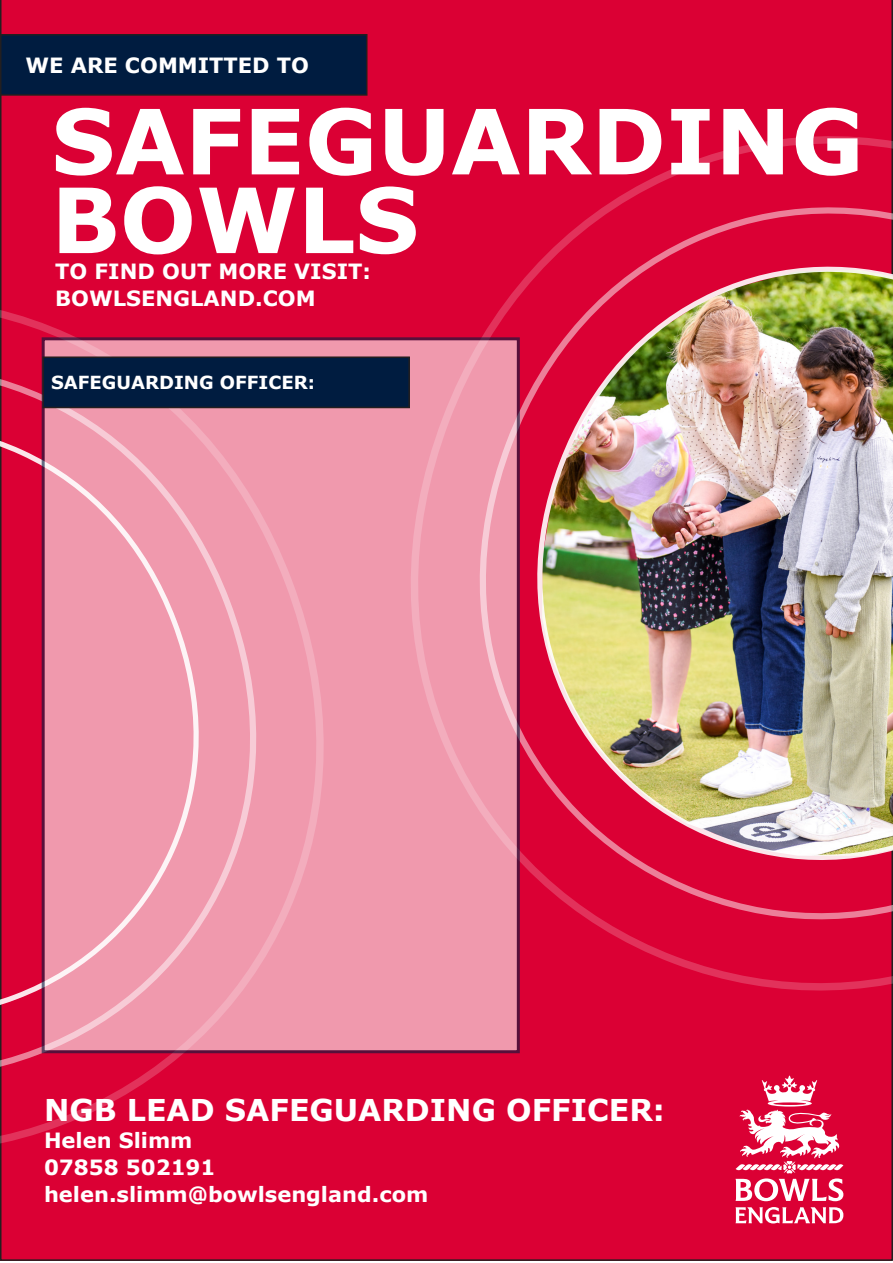
<style>
.page{position:relative;width:893px;height:1263px;background:#fff}
.page>*{position:absolute;margin:0;border:0;box-sizing:border-box;transform-origin:0 0}
.t1{font:700 90px "Verdana";color:#fff}
.t2{font:700 30px "Verdana";color:#fff}
.t3{font:700 21px "Verdana";color:#fff}
.t4{font:700 18px "Verdana";color:#fff}
</style>
<div class="page">
<div style="left:0;top:0;width:893px;height:1261px;background:#db0034"></div>
<div style="left:0;top:281px;width:341px;height:880px;background:#db0034"></div>
<div style="left:1px;top:35px;width:366px;height:60px;background:#001c40"></div>
<div style="left:0;top:34px;width:367px;height:62px;border:2px solid #231f20"></div>
<img style="left:393px;top:118px;width:500px;height:880px">
<svg style="left:736px;top:1207px;width:107px;height:16px"></svg>
<svg style="left:736px;top:1075px;width:107px;height:126px"></svg>
<svg style="left:42px;top:337px;width:478px;height:716px;fill:#f099ad"></svg>
<div style="left:43px;top:357px;width:366px;height:50px;background:#001c40"></div>
<div style="left:42px;top:356px;width:368px;height:52px;border:2px solid #231f20"></div>
<p class="t3" style="left:26px;top:50px;width:285px">WE ARE COMMITTED TO</p>
<p class="t1" style="left:51px;top:78px;width:815px">SAFEGUARDING</p>
<p class="t1" style="left:51px;top:157px;width:369px">BOWLS</p>
<p class="t3" style="left:55px;top:256px;width:317px">TO FIND OUT MORE VISIT:</p>
<p class="t3" style="left:55px;top:283px;width:262px">BOWLSENGLAND.COM</p>
<p class="t4" style="left:51px;top:370px;width:265px">SAFEGUARDING OFFICER:</p>
<p class="t2" style="left:44px;top:1088px;width:622px">NGB LEAD SAFEGUARDING OFFICER:</p>
<p class="t3" style="left:44px;top:1125px;width:150px">Helen Slimm</p>
<p class="t3" style="left:44px;top:1152px;width:173px">07858 502191</p>
<p class="t3" style="left:44px;top:1179px;width:386px">helen.slimm@bowlsengland.com</p>
</div>
